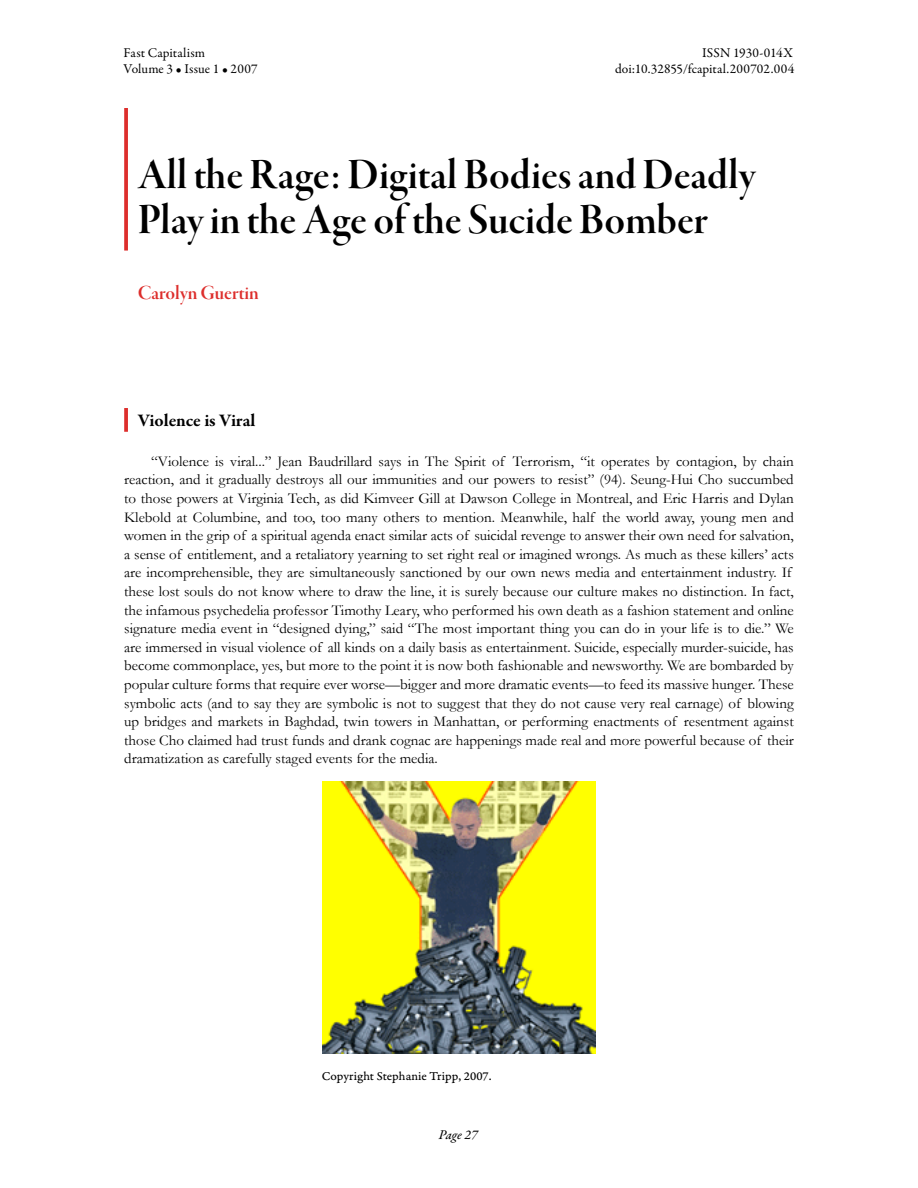
<style>
.page{position:relative;width:918px;height:1188px;background:#fff}
.page>*{position:absolute;margin:0;border:0;box-sizing:border-box;transform-origin:0 0}
.t1{font:45px/45px "Garamond Premr Pro Smbd Disp";color:#000}
.t2{font:21px "Garamond Premr Pro Smbd Disp";color:#dd2e2c}
.t3{font:700 18px "Garamond Premr Pro";letter-spacing:-.005em;color:#000}
.t4{font:15px/18.6px "Garamond";color:#000}
.t5{font:13.5px "Garamond Premr Pro";letter-spacing:.005em;color:#000}
.t6{font:13.5px "Garamond Premr Pro Med It";color:#000}
.t7{font:12.75px "Garamond Premr Pro Capt";color:#000}
</style>
<div class="page">
<svg style="left:124px;top:108px;width:4px;height:143px"></svg>
<img style="left:322px;top:782px;width:274px;height:271px">
<svg style="left:124px;top:408px;width:4px;height:24px"></svg>
<p class="t5" style="left:124px;top:44px;width:83px">Fast Capitalism</p>
<p class="t5" style="left:702px;top:44px;width:92px">ISSN 1930-014X</p>
<p class="t5" style="left:124px;top:61px;width:136px">Volume 3 • Issue 1 • 2007</p>
<p class="t5" style="left:615px;top:61px;width:181px">doi:10.32855/fcapital.200702.004</p>
<h1 class="t1" style="left:138px;top:153px;width:619px">All the Rage: Digital Bodies and Deadly<br>Play in the Age of the Sucide Bomber</h1>
<h2 class="t2" style="left:138px;top:282px;width:123px">Carolyn Guertin</h2>
<p class="t3" style="left:138px;top:409px;width:119px">Violence is Viral</p>
<p class="t4" style="left:124px;top:451px;width:671px;text-indent:27px">“Violence is viral...” Jean Baudrillard says in The Spirit of Terrorism, “it operates by contagion, by chain reaction, and it gradually destroys all our immunities and our powers to resist” (94). Seung-Hui Cho succumbed to those powers at Virginia Tech, as did Kimveer Gill at Dawson College in Montreal, and Eric Harris and Dylan Klebold at Columbine, and too, too many others to mention. Meanwhile, half the world away, young men and women in the grip of a spiritual agenda enact similar acts of suicidal revenge to answer their own need for salvation, a sense of entitlement, and a retaliatory yearning to set right real or imagined wrongs. As much as these killers’ acts are incomprehensible, they are simultaneously sanctioned by our own news media and entertainment industry. If these lost souls do not know where to draw the line, it is surely because our culture makes no distinction. In fact, the infamous psychedelia professor Timothy Leary, who performed his own death as a fashion statement and online signature media event in “designed dying,” said “The most important thing you can do in your life is to die.” We are immersed in visual violence of all kinds on a daily basis as entertainment. Suicide, especially murder-suicide, has become commonplace, yes, but more to the point it is now both fashionable and newsworthy. We are bombarded by popular culture forms that require ever worse—bigger and more dramatic events—to feed its massive hunger. These symbolic acts (and to say they are symbolic is not to suggest that they do not cause very real carnage) of blowing up bridges and markets in Baghdad, twin towers in Manhattan, or performing enactments of resentment against those Cho claimed had trust funds and drank cognac are happenings made real and more powerful because of their dramatization as carefully staged events for the media.</p>
<p class="t7" style="left:322px;top:1068px;width:171px">Copyright Stephanie Tripp, 2007.</p>
<p class="t6" style="left:439px;top:1126px;width:40px">Page 27</p>
</div>
